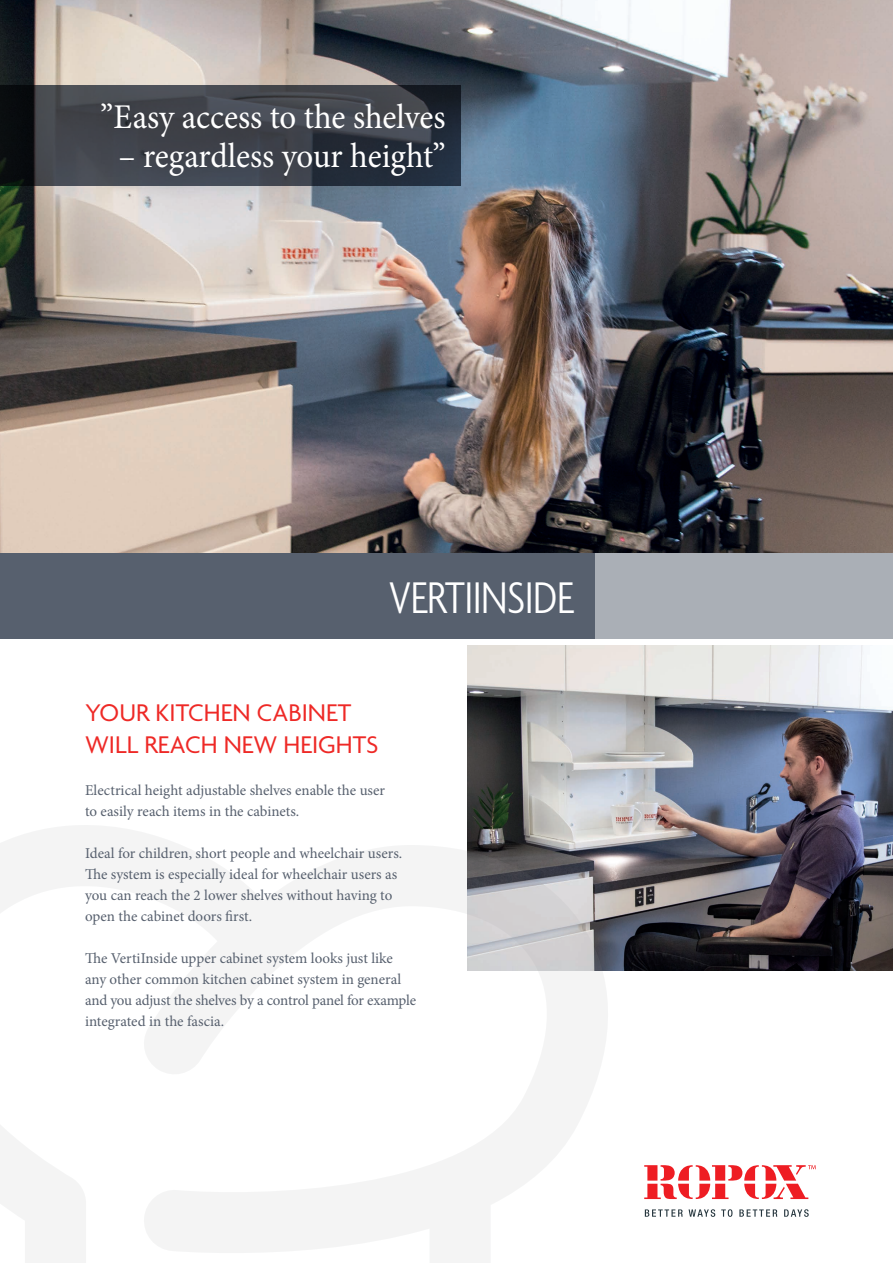
<style>
.page{position:relative;width:893px;height:1263px;background:#fff}
.page>*{position:absolute;margin:0;border:0;box-sizing:border-box;transform-origin:0 0}
.t1{font:300 condensed 48px "Agenda";letter-spacing:-.01em;color:#fff}
.t2{font:34.65px "Minion Pro";color:#fff;scale:.95 1}
.t3{font:26.1px/31.3px "Agenda";color:#ee2926}
.t4{font:15px/21px "Minion Pro";letter-spacing:-.005em;color:#57606e}
</style>
<div class="page">
<img style="left:0;top:0;width:893px;height:554px">
<svg style="left:645px;top:1209px;width:38px;height:8px"></svg>
<svg style="left:689px;top:1209px;width:26px;height:8px"></svg>
<svg style="left:721px;top:1209px;width:11px;height:8px"></svg>
<svg style="left:739px;top:1209px;width:38px;height:8px"></svg>
<svg style="left:784px;top:1209px;width:25px;height:8px"></svg>
<svg style="left:644px;top:1165px;width:172px;height:34px"></svg>
<div style="left:0;top:554px;width:893px;height:85px;background:#57606e"></div>
<div style="left:595px;top:554px;width:298px;height:85px;background:#aaafb6"></div>
<svg style="left:0;top:85px;width:74px;height:101px;background:#292c30"></svg>
<div style="left:74px;top:74px;width:400px;height:131px;background:#231f20;opacity:.75"></div>
<img style="left:468px;top:645px;width:425px;height:325px">
<svg style="left:0;top:823px;width:610px;height:440px"></svg>
<h2 class="t2" style="left:100px;top:94px;width:365px">”Easy access to the shelves</h2>
<h2 class="t2" style="left:118px;top:133px;width:346px">– regardless your height”</h2>
<h1 class="t1" style="left:389px;top:571px;width:187px">VERTIINSIDE</h1>
<h3 class="t3" style="left:85px;top:699px;width:295px">YOUR KITCHEN CABINET<br>WILL REACH NEW HEIGHTS</h3>
<p class="t4" style="left:85px;top:779px;width:302px">Electrical height adjustable shelves enable the user to easily reach items in the cabinets.</p>
<p class="t4" style="left:85px;top:842px;width:319px">Ideal for children, short people and wheelchair users.<br>The system is especially ideal for wheelchair users as you can reach the 2 lower shelves without having to open the cabinet doors first.</p>
<p class="t4" style="left:85px;top:947px;width:333px">The VertiInside upper cabinet system looks just like any other common kitchen cabinet system in general and you adjust the shelves by a control panel for example integrated in the fascia.</p>
</div>
